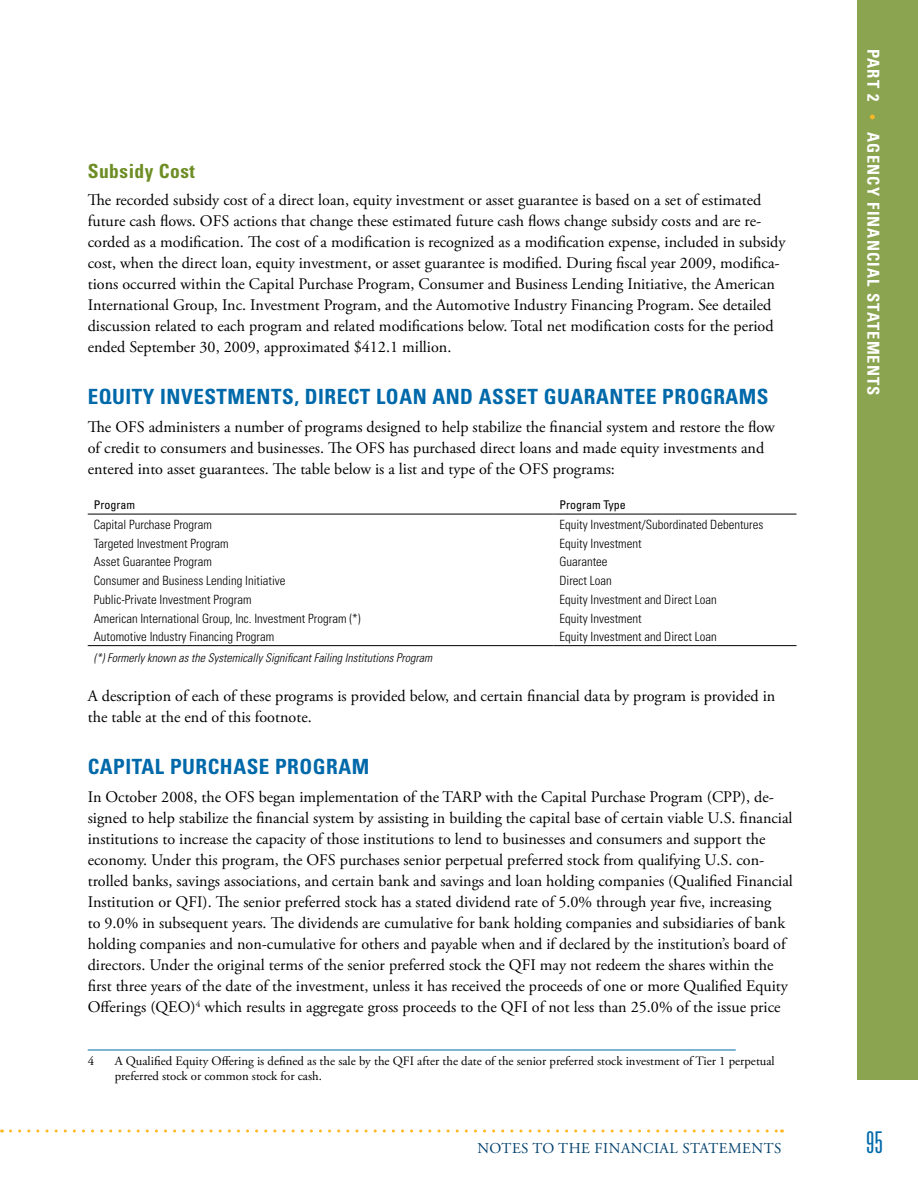
<style>
.page{position:relative;width:918px;height:1188px;background:#fff}
.page>*{position:absolute;margin:0;border:0;box-sizing:border-box;transform-origin:0 0}
.t1{font:300 ultra-condensed 30px "Univers";color:#0069aa}
._09_Sub_2{font:700 condensed 21px "Univers";letter-spacing:.025em;color:#0069aa}
._09_Sub_3{font:700 condensed 19.5px "Univers";letter-spacing:.025em;color:#6d8d24}
.t2{font:700 condensed 16.5px "Univers";letter-spacing:.07em;color:#fff}
._09_Text{font:16.2px/21px "Adobe Garamond Pro";color:#000}
.t3{font:15px "Adobe Garamond Pro";letter-spacing:.21em;color:#00406c}
.FIN-Table-text{font:300 condensed 12.75px "Univers";color:#000}
._09_footnote{font:12.75px/15px "Adobe Garamond Pro";color:#000}
.FIN_Table-Footnote-I{font:italic 300 condensed 12px "Univers";color:#000}
.FIN-Column_Head{font:condensed 12px "Univers";color:#000}
.s1{font-family:"Adobe Garamond Pro";font-stretch:normal;font-size:15px;color:#fdb824}
</style>
<div class="page">
<div style="left:857px;top:0;width:61px;height:1080px;background:#8aa450"></div>
<svg style="left:10px;top:1130px;width:773px;height:2px"></svg>
<hr style="left:88px;top:514px;width:466px;height:1px;background:#000">
<hr style="left:554px;top:514px;width:242px;height:1px;background:#000">
<hr style="left:88px;top:645px;width:466px;height:1px;background:#000">
<hr style="left:554px;top:645px;width:242px;height:1px;background:#000">
<hr style="left:88px;top:1050px;width:648px;height:1px;background:#0069aa">
<p class="_09_Sub_3" style="left:88px;top:159px;width:109px">SUBSIDY COST</p>
<p class="_09_Text" style="left:88px;top:190px;width:699px">The recorded subsidy cost of a direct loan, equity investment or asset guarantee is based on a set of estimated future cash flows. OFS actions that change these estimated future cash flows change subsidy costs and are re&shy;corded as a modification. The cost of a modification is recognized as a modification expense, included in subsidy cost, when the direct loan, equity investment, or asset guarantee is modified. During fiscal year 2009, modifica&shy;tions occurred within the Capital Purchase Program, Consumer and Business Lending Initiative, the American International Group, Inc. Investment Program, and the Automotive Industry Financing Program. See detailed discussion related to each program and related modifications below. Total net modification costs for the period ended September 30, 2009, approximated $412.1 million.</p>
<p class="_09_Sub_2" style="left:88px;top:384px;width:680px">EQUITY INVESTMENTS, DIRECT LOAN AND ASS ET GUARANTEE PROGRAMS</p>
<p class="_09_Text" style="left:88px;top:417px;width:689px">The OFS administers a number of programs designed to help stabilize the financial system and restore the flow of credit to consumers and businesses. The OFS has purchased direct loans and made equity investments and entered into asset guarantees. The table below is a list and type of the OFS programs:</p>
<p class="FIN-Column_Head" style="left:94px;top:497px;width:43px">Program</p>
<p class="FIN-Column_Head" style="left:560px;top:497px;width:68px">Program Type</p>
<p class="FIN-Table-text" style="left:94px;top:517px;width:120px">Capital Purchase Program</p>
<p class="FIN-Table-text" style="left:559px;top:517px;width:205px">Equity Investment/Subordinated Debentures</p>
<p class="FIN-Table-text" style="left:94px;top:535px;width:136px">Targeted Investment Program</p>
<p class="FIN-Table-text" style="left:559px;top:535px;width:84px">Equity Investment</p>
<p class="FIN-Table-text" style="left:94px;top:554px;width:120px">Asset Guarantee Program</p>
<p class="FIN-Table-text" style="left:559px;top:554px;width:50px">Guarantee</p>
<p class="FIN-Table-text" style="left:94px;top:573px;width:193px">Consumer and Business Lending Initiative</p>
<p class="FIN-Table-text" style="left:559px;top:573px;width:54px">Direct Loan</p>
<p class="FIN-Table-text" style="left:94px;top:592px;width:159px">Public-Private Investment Program</p>
<p class="FIN-Table-text" style="left:559px;top:592px;width:159px">Equity Investment and Direct Loan</p>
<p class="FIN-Table-text" style="left:94px;top:610px;width:268px">American International Group, Inc. Investment Program (*)</p>
<p class="FIN-Table-text" style="left:559px;top:610px;width:84px">Equity Investment</p>
<p class="FIN-Table-text" style="left:94px;top:629px;width:182px">Automotive Industry Financing Program</p>
<p class="FIN-Table-text" style="left:559px;top:629px;width:159px">Equity Investment and Direct Loan</p>
<p class="FIN_Table-Footnote-I" style="left:94px;top:650px;width:340px">(*) Formerly known as the Systemically Significant Failing Institutions Program</p>
<p class="_09_Text" style="left:88px;top:686px;width:689px">A description of each of these programs is provided below, and certain financial data by program is provided in the table at the end of this footnote.</p>
<p class="_09_Sub_2" style="left:88px;top:754px;width:283px">CAPITAL PURCHASE PROGRAM</p>
<p class="_09_Text" style="left:88px;top:787px;width:707px">In October 2008, the OFS began implementation of the TARP with the Capital Purchase Program (CPP), de&shy;signed to help stabilize the financial system by assisting in building the capital base of certain viable U.S. financial institutions to increase the capacity of those institutions to lend to businesses and consumers and support the economy. Under this program, the OFS purchases senior perpetual preferred stock from qualifying U.S. con&shy;trolled banks, savings associations, and certain bank and savings and loan holding companies (Qualified Financial Institution or QFI). The senior preferred stock has a stated dividend rate of 5.0% through year five, increasing<br>to 9.0% in subsequent years. The dividends are cumulative for bank holding companies and subsidiaries of bank holding companies and non-cumulative for others and payable when and if declared by the institution’s board of directors. Under the original terms of the senior preferred stock the QFI may not redeem the shares within the first three years of the date of the investment, unless it has received the proceeds of one or more Qualified Equity Offerings (QEO)<sup>4</sup> which results in aggregate gross proceeds to the QFI of not less than 25.0% of the issue price</p>
<p class="_09_footnote" style="left:88px;top:1054px;width:8px">4</p>
<p class="_09_footnote" style="left:115px;top:1054px;width:662px">A Qualified Equity Offering is defined as the sale by the QFI after the date of the senior preferred stock investment of Tier 1 perpetual preferred stock or common stock for cash.</p>
<p class="t3" style="left:477px;top:1139px;width:23px">Notes</p>
<p class="t3" style="left:533px;top:1139px;width:73px">to thefinancia</p>
<p class="t3" style="left:670px;top:1139px;width:24px">l statements</p>
<p class="t2" style="left:884px;top:49px;width:347px;rotate:90deg">PART 2 <span class="s1">•</span> AGENCY FINANCIAL STATEMENTS</p>
<p class="t1" style="left:866px;top:1126px;width:18px">95</p>
</div>
